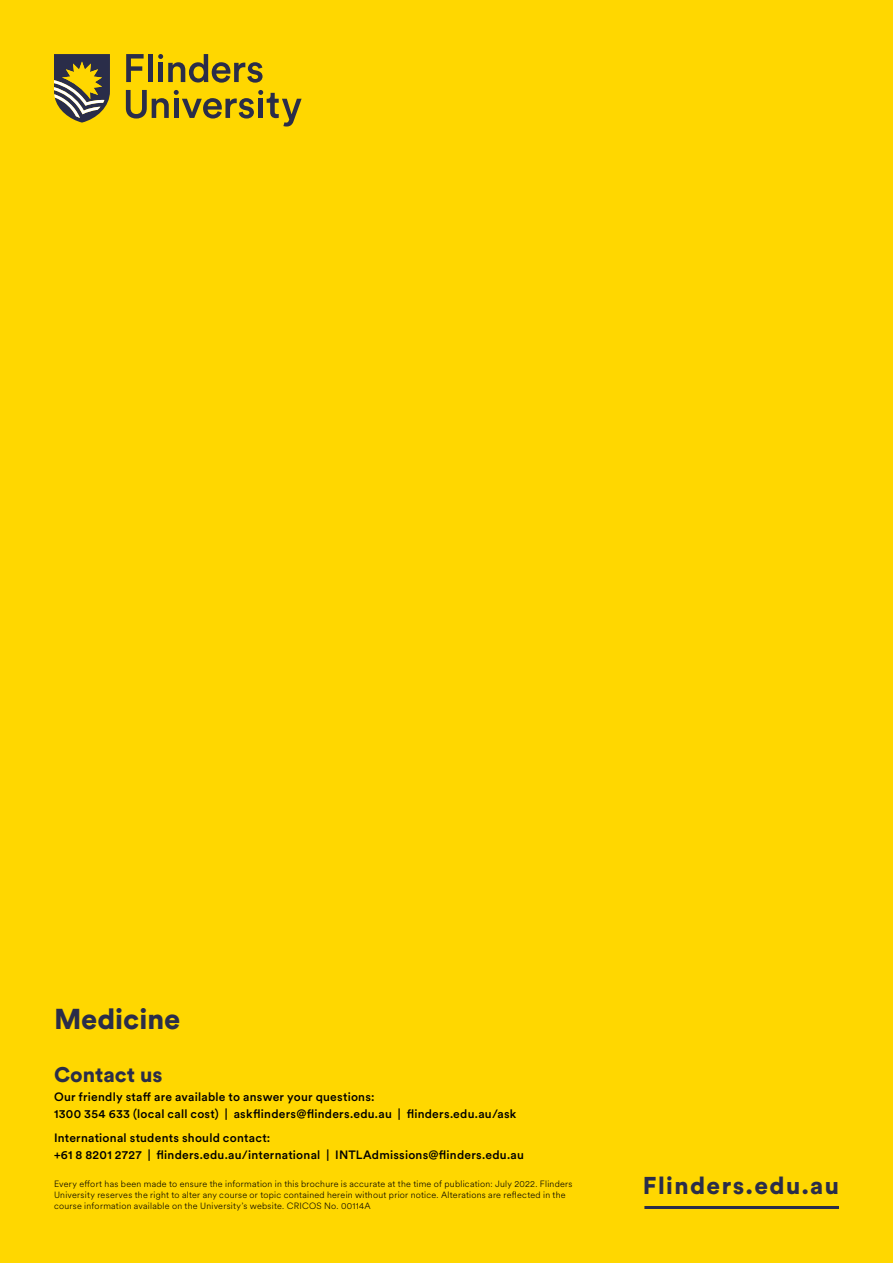
<style>
.page{position:relative;width:893px;height:1263px;background:#ffd700}
.page>*{position:absolute;margin:0;border:0;box-sizing:border-box;transform-origin:0 0}
.t1{font:900 28.5px "Circular XX";color:#2a2d49}
.t2{font:900 24.15px "Circular XX";letter-spacing:.06em;color:#2a2d49}
.t3{font:900 21px "Circular XX";color:#2a2d49}
.t4{font:500 12px/17.1px "Circular XX";letter-spacing:.02em;color:#000}
.t5{font:300 9px/10.8px "Circular XX";letter-spacing:.03em;color:#000}
</style>
<div class="page">
<hr style="left:644px;top:1206px;width:195px;height:3px;background:#2a2d49">
<svg style="left:126px;top:90px;width:176px;height:37px"></svg>
<svg style="left:54px;top:54px;width:56px;height:69px"></svg>
<svg style="left:126px;top:54px;width:18px;height:28px"></svg>
<hr style="left:148px;top:54px;width:4px;height:28px;background:#2a2d49">
<svg style="left:158px;top:54px;width:105px;height:29px"></svg>
<h1 class="t1" style="left:54px;top:999px;width:128px">Medicine</h1>
<h3 class="t3" style="left:54px;top:1060px;width:110px">Contact us</h3>
<h3 class="t4" style="left:54px;top:1088px;width:464px">Our friendly staff are available to answer your questions:<br>1300 354 633 (local call cost) | askflinders@flinders.edu.au | flinders.edu.au/ask</h3>
<h3 class="t4" style="left:54px;top:1128px;width:471px">International students should contact:<br>+61 8 8201 2727 | flinders.edu.au/international | INTLAdmissions@flinders.edu.au</h3>
<p class="t5" style="left:54px;top:1178px;width:520px">Every effort has been made to ensure the information in this brochure is accurate at the time of publication: July 2022. Flinders<br>University reserves the right to alter any course or topic contained herein without prior notice. Alterations are reflected in the course information available on the University’s website. CRICOS No. 00114A</p>
<h2 class="t2" style="left:643px;top:1168px;width:198px">Flinders.edu.au</h2>
</div>
